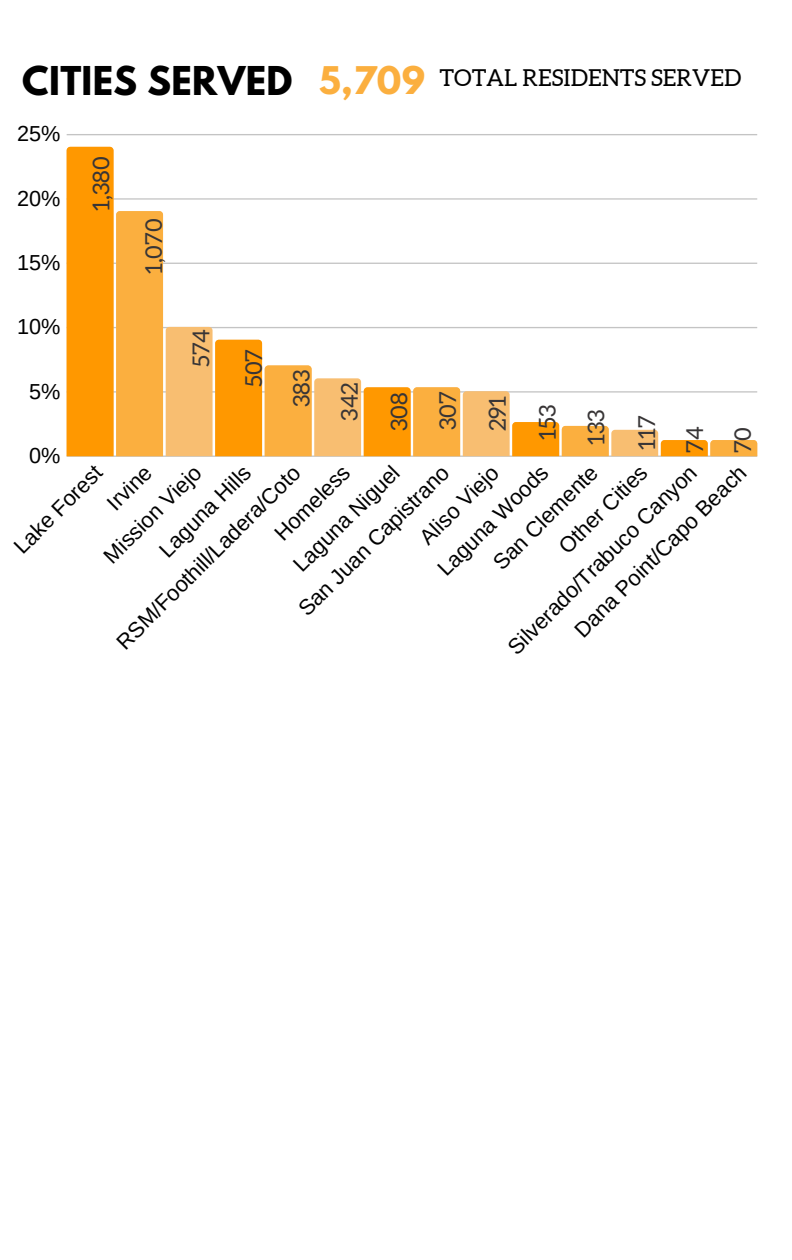
<style>
.page{position:relative;width:792px;height:1260px;background:#fff}
.page>*{position:absolute;margin:0;border:0;box-sizing:border-box;transform-origin:0 0}
.t1{font:700 35.2px "League Spartan";letter-spacing:.01em;color:#000}
.t2{font:23.4px/48.2px "Aleo";color:#383536}
.t3{font:23.4px "Aleo";color:#000}
.t4{font:21.8px "Arimo";color:#000}
.s1{font-family:"League Spartan";font-weight:700;font-size:33.8px;color:#fbaf3f}
</style>
<div class="page">
<hr style="left:67px;top:134px;width:690px;height:1px;background:#141414">
<hr style="left:67px;top:456px;width:690px;height:1px;background:#141414">
<svg style="left:67px;top:147px;width:690px;height:309px"></svg>
<h1 class="t1" style="left:22px;top:64px;width:272px">CITIES SERVED</h1>
<p class="t4" style="left:17px;top:121px;width:45px">25%</p>
<p class="t4" style="left:17px;top:186px;width:45px">20%</p>
<p class="t4" style="left:17px;top:250px;width:45px">15%</p>
<p class="t2" style="left:77px;top:211px;width:56px;rotate:-90deg">1,380</p>
<p class="t2" style="left:130px;top:274px;width:57px;rotate:-90deg">1,070</p>
<p class="t3" style="left:319px;top:65px;width:424px"><span class="s1">5,709</span> TOTAL RESIDENTS SERVED</p>
<p class="t4" style="left:17px;top:315px;width:45px">10%</p>
<p class="t2" style="left:177px;top:367px;width:40px;rotate:-90deg">574</p>
<p class="t2" style="left:230px;top:387px;width:40px;rotate:-90deg">507</p>
<p class="t2" style="left:277px;top:407px;width:39px;rotate:-90deg">383</p>
<p class="t2" style="left:325px;top:421px;width:40px;rotate:-90deg">342</p>
<p class="t2" style="left:375px;top:431px;width:40px;rotate:-90deg">308</p>
<p class="t2" style="left:424px;top:430px;width:40px;rotate:-90deg">307</p>
<p class="t2" style="left:473px;top:431px;width:37px;rotate:-90deg">291</p>
<p class="t2" style="left:523px;top:440px;width:36px;rotate:-90deg">153</p>
<p class="t2" style="left:572px;top:445px;width:37px;rotate:-90deg">133</p>
<p class="t2" style="left:623px;top:450px;width:36px;rotate:-90deg">117</p>
<p class="t2" style="left:671px;top:453px;width:28px;rotate:-90deg">74<br>70</p>
<p class="t4" style="left:29px;top:379px;width:33px">5%</p>
<p class="t4" style="left:29px;top:443px;width:33px">0%</p>
<p class="t4" style="left:288px;top:559px;width:141px;rotate:-45deg">Laguna Niguel</p>
<p class="t4" style="left:569px;top:625px;width:234px;rotate:-45deg">Dana Point/Capo Beach</p>
<p class="t4" style="left:9px;top:541px;width:116px;rotate:-45deg">Lake Forest</p>
<p class="t4" style="left:102px;top:498px;width:55px;rotate:-45deg">Irvine</p>
<p class="t4" style="left:269px;top:528px;width:98px;rotate:-45deg">Homeless</p>
<p class="t4" style="left:154px;top:545px;width:121px;rotate:-45deg">Laguna Hills</p>
<p class="t4" style="left:433px;top:563px;width:147px;rotate:-45deg">Laguna Woods</p>
<p class="t4" style="left:554px;top:541px;width:116px;rotate:-45deg">Other Cities</p>
<p class="t4" style="left:99px;top:551px;width:129px;rotate:-45deg">Mission Viejo</p>
<p class="t4" style="left:415px;top:532px;width:103px;rotate:-45deg">Aliso Viejo</p>
<p class="t4" style="left:293px;top:604px;width:204px;rotate:-45deg">San Juan Capistrano</p>
<p class="t4" style="left:488px;top:557px;width:139px;rotate:-45deg">San Clemente</p>
<p class="t4" style="left:112px;top:637px;width:251px;rotate:-45deg">RSM/Foothill/Ladera/Coto</p>
<p class="t4" style="left:503px;top:642px;width:258px;rotate:-45deg">Silverado/Trabuco Canyon</p>
</div>
